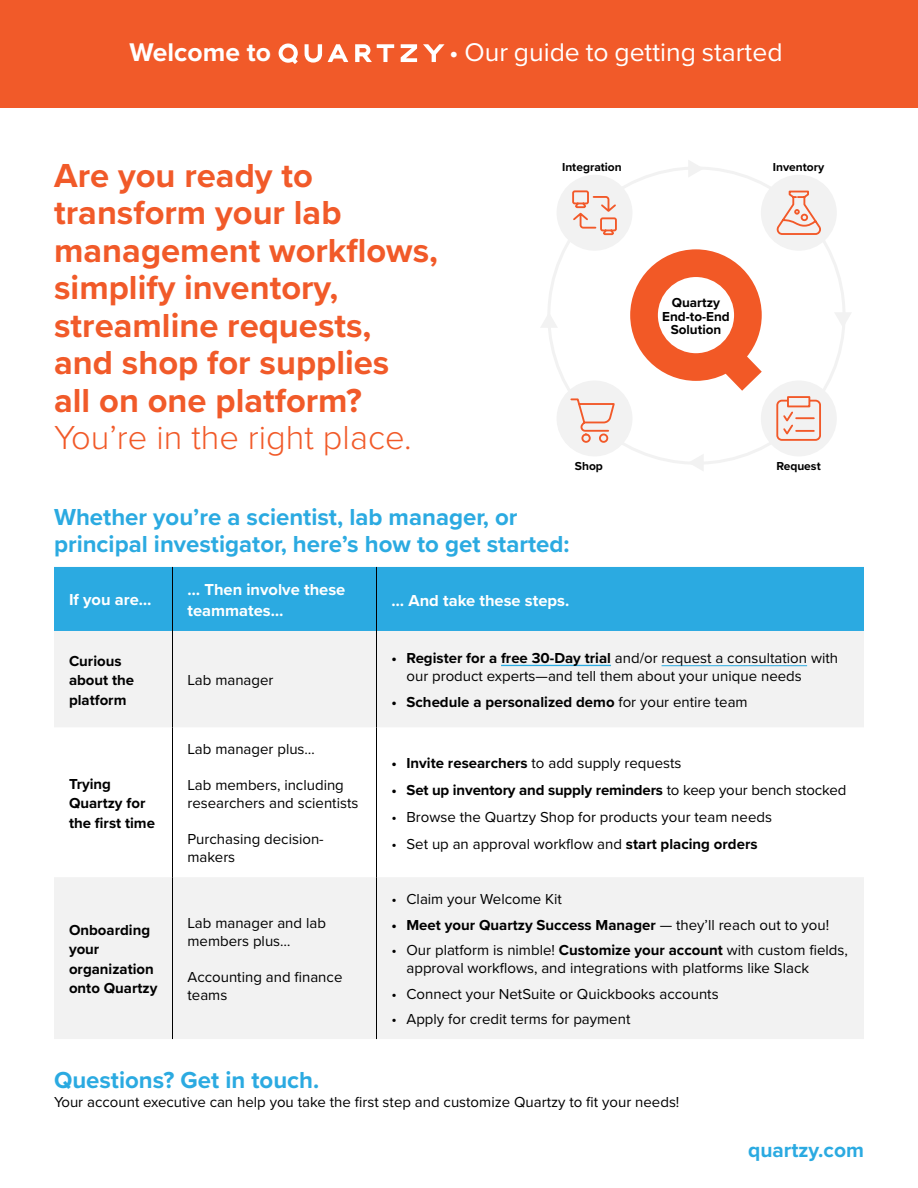
<style>
.page{position:relative;width:918px;height:1188px;background:#fff}
.page>*{position:absolute;margin:0;border:0;box-sizing:border-box;transform-origin:0 0}
.t1{font:700 34.5px/37.5px "Proxima Nova";color:#f15a29}
.t2{font:300 34.5px "Proxima Nova";color:#f15a29}
.t3{font:26.55px "Proxima Nova";color:#fff}
.t4{font:700 26.55px "Proxima Nova";color:#fff}
.t5{font:700 24px/27px "Proxima Nova";color:#2baae1}
.t6{font:700 21px "Proxima Nova";color:#2baae1}
.t7{font:700 16.5px/21px "Proxima Nova";color:#fff}
.t8{font:15px/18px "Proxima Nova";color:#000}
.t9{font:700 15px/19.5px "Proxima Nova";color:#000}
.t10{font:700 13.5px/13.5px "Proxima Nova";color:#000;text-align:center}
.t11{font:700 12px "Proxima Nova";color:#000}
.s1{font-weight:700}
.s2{font-weight:400}
</style>
<div class="page">
<div style="left:0;top:0;width:918px;height:108px;background:#f15a29"></div>
<svg style="left:401px;top:44px;width:16px;height:18px"></svg>
<svg style="left:305px;top:44px;width:17px;height:19px"></svg>
<svg style="left:279px;top:44px;width:19px;height:20px"></svg>
<svg style="left:328px;top:44px;width:20px;height:18px"></svg>
<svg style="left:355px;top:44px;width:39px;height:18px"></svg>
<svg style="left:423px;top:44px;width:22px;height:18px"></svg>
<div style="left:54px;top:567px;width:810px;height:64px;background:#2baae1"></div>
<svg style="left:54px;top:631px;width:810px;height:408px;fill:#f2f2f2"></svg>
<hr style="left:172px;top:631px;width:1px;height:96px;background:#000">
<hr style="left:376px;top:631px;width:1px;height:96px;background:#000">
<hr style="left:172px;top:727px;width:1px;height:150px;background:#000">
<hr style="left:376px;top:727px;width:1px;height:150px;background:#000">
<hr style="left:172px;top:877px;width:1px;height:162px;background:#000">
<hr style="left:376px;top:877px;width:1px;height:162px;background:#000">
<hr style="left:172px;top:567px;width:1px;height:64px;background:#000">
<hr style="left:376px;top:567px;width:1px;height:64px;background:#000">
<hr style="left:501px;top:665px;width:110px;height:1px;background:#2baae1">
<hr style="left:662px;top:665px;width:145px;height:1px;background:#2baae1">
<svg style="left:630px;top:249px;width:132px;height:142px"></svg>
<div style="left:557px;top:175px;width:75px;height:76px;background:#f2f2f2;border-radius:50%"></div>
<div style="left:557px;top:381px;width:75px;height:75px;background:#f2f2f2;border-radius:50%"></div>
<div style="left:761px;top:175px;width:76px;height:76px;background:#f2f2f2;border-radius:50%"></div>
<div style="left:761px;top:381px;width:76px;height:75px;background:#f2f2f2;border-radius:50%"></div>
<svg style="left:688px;top:160px;width:16px;height:17px"></svg>
<svg style="left:688px;top:455px;width:16px;height:16px"></svg>
<svg style="left:835px;top:312px;width:16px;height:16px"></svg>
<svg style="left:541px;top:312px;width:16px;height:16px"></svg>
<svg style="left:572px;top:190px;width:45px;height:46px"></svg>
<svg style="left:570px;top:398px;width:45px;height:45px"></svg>
<svg style="left:777px;top:190px;width:44px;height:45px"></svg>
<svg style="left:776px;top:396px;width:45px;height:45px"></svg>
<h2 class="t4" style="left:130px;top:33px;width:143px">Welcome to</h2>
<h2 class="t3" style="left:449px;top:32px;width:335px">• Our guide to getting started</h2>
<h1 class="t1" style="left:54px;top:156px;width:385px">Are you ready to transform your lab management workflows, simplify inventory, streamline requests, and shop for supplies<br>all on one platform?</h1>
<h1 class="t2" style="left:54px;top:412px;width:359px">You’re in the right place.</h1>
<p class="t11" style="left:562px;top:158px;width:61px">Integration</p>
<p class="t11" style="left:773px;top:158px;width:53px">Inventory</p>
<p class="t10" style="left:662px;top:296px;width:69px">Quartzy<br>End-to-End<br>Solution</p>
<p class="t11" style="left:575px;top:457px;width:30px">Shop</p>
<p class="t11" style="left:776px;top:457px;width:46px">Request</p>
<h3 class="t5" style="left:54px;top:503px;width:517px">Whether you’re a scientist, lab manager, or principal investigator, here’s how to get started:</h3>
<p class="t7" style="left:69px;top:589px;width:84px">If you are…</p>
<p class="t7" style="left:188px;top:579px;width:159px">… Then involve these teammates…</p>
<p class="t7" style="left:392px;top:589px;width:179px">… And take these steps.</p>
<p class="t9" style="left:69px;top:651px;width:67px">Curious about the platform</p>
<p class="t8" style="left:406px;top:649px;width:433px;text-indent:-15px"><span class="s1">• Register for a free 30-Day trial</span> and/or request a consultation with our product experts—and tell them about your unique needs</p>
<p class="t9" style="left:392px;top:692px;width:358px">• Schedule a personalized demo <span class="s2">for your entire team</span></p>
<p class="t8" style="left:188px;top:670px;width:88px">Lab manager</p>
<p class="t9" style="left:69px;top:774px;width:88px">Trying<br>Quartzy for the first time</p>
<p class="t8" style="left:188px;top:740px;width:129px">Lab manager plus…</p>
<p class="t8" style="left:188px;top:776px;width:172px">Lab members, including researchers and scientists</p>
<p class="t8" style="left:188px;top:830px;width:138px">Purchasing decision&shy;makers</p>
<p class="t9" style="left:69px;top:920px;width:90px">Onboarding your organization onto Quartzy</p>
<p class="t8" style="left:188px;top:913px;width:140px">Lab manager and lab members plus…</p>
<p class="t8" style="left:188px;top:967px;width:156px">Accounting and finance teams</p>
<p class="t8" style="left:392px;top:753px;width:292px"><span class="s1">• Invite researchers</span> to add supply requests</p>
<p class="t9" style="left:392px;top:780px;width:456px">• Set up inventory and supply reminders <span class="s2">to keep your bench stocked</span></p>
<p class="t8" style="left:392px;top:807px;width:382px">• Browse the Quartzy Shop for products your team needs</p>
<p class="t8" style="left:392px;top:834px;width:368px">• Set up an approval workflow and <span class="s1">start placing orders</span></p>
<p class="t8" style="left:392px;top:889px;width:172px">• Claim your Welcome Kit</p>
<p class="t9" style="left:392px;top:914px;width:439px">• Meet your Quartzy Success Manager <span class="s2">— they’ll reach out to you!</span></p>
<p class="t8" style="left:406px;top:940px;width:443px;text-indent:-15px">• Our platform is nimble! <span class="s1">Customize your account</span> with custom fields, approval workflows, and integrations with platforms like Slack</p>
<p class="t8" style="left:392px;top:984px;width:329px">• Connect your NetSuite or Quickbooks accounts</p>
<p class="t8" style="left:392px;top:1009px;width:240px">• Apply for credit terms for payment</p>
<h3 class="t5" style="left:54px;top:1065px;width:267px">Questions? Get in touch.</h3>
<p class="t8" style="left:54px;top:1092px;width:627px">Your account executive can help you take the first step and customize Quartzy to fit your needs!</p>
<h3 class="t6" style="left:748px;top:1134px;width:117px">quartzy.com</h3>
</div>
